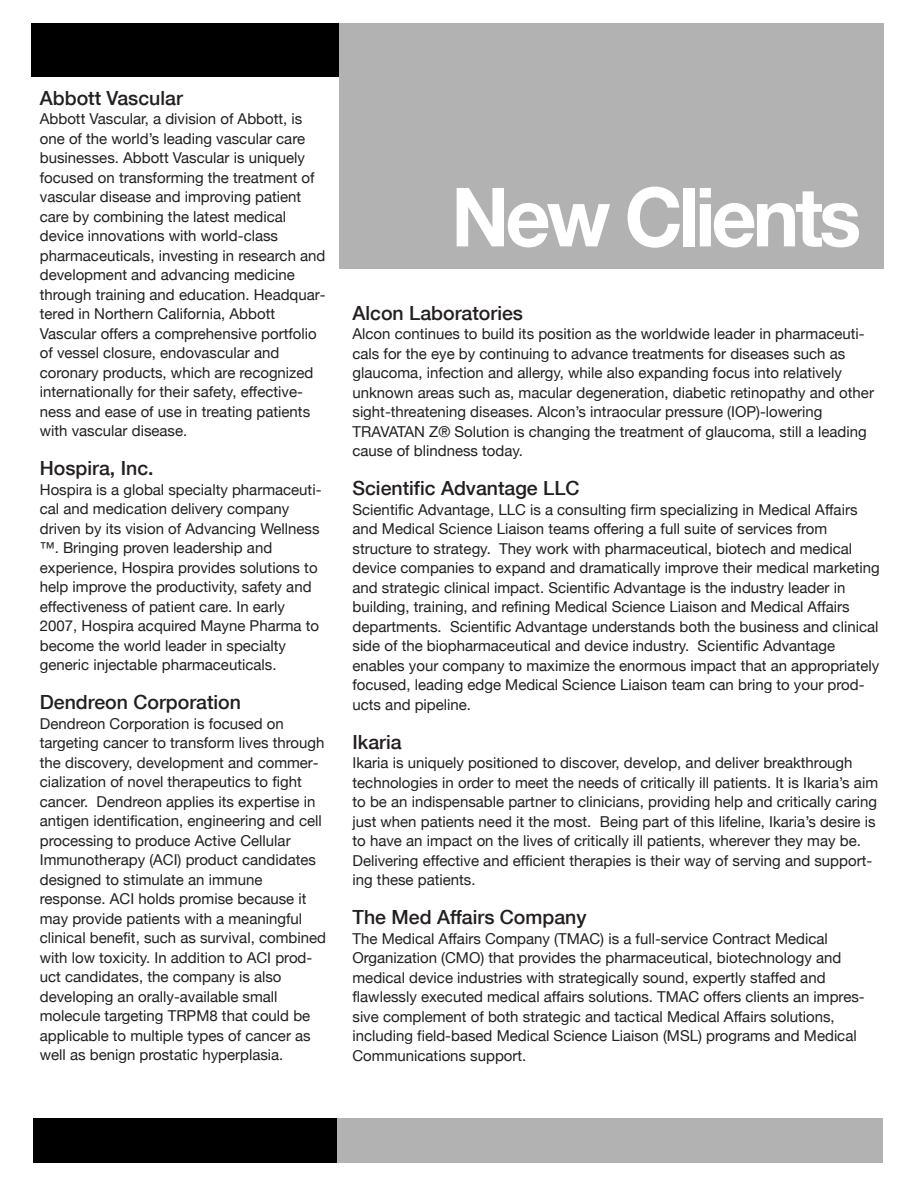
<style>
.page{position:relative;width:918px;height:1188px;background:#fff}
.page>*{position:absolute;margin:0;border:0;box-sizing:border-box;transform-origin:0 0}
.t1{font:700 81.75px "Helvetica Neue";letter-spacing:-.05em;color:#fff;scale:.96 1}
.t2{font:500 19.5px "Helvetica Neue";color:#231f20}
.t3{font:15px/19.5px "Helvetica Neue";color:#231f20}
</style>
<div class="page">
<div style="left:33px;top:1118px;width:305px;height:44px;background:#000"></div>
<div style="left:32px;top:23px;width:307px;height:53px;background:#000"></div>
<div style="left:339px;top:23px;width:545px;height:245px;background:#b3b2b2"></div>
<div style="left:338px;top:1118px;width:546px;height:44px;background:#b3b2b2"></div>
<h2 class="t2" style="left:40px;top:86px;width:145px">Abbott Vascular</h2>
<p class="t3" style="left:40px;top:109px;width:287px">Abbott Vascular, a division of Abbott, is one of the world’s leading vascular care businesses. Abbott Vascular is uniquely focused on transforming the treatment of vascular disease and improving patient care by combining the latest medical device innovations with world-class pharmaceuticals, investing in research and development and advancing medicine through training and education. Headquar&shy;tered in Northern California, Abbott Vascular offers a comprehensive portfolio of vessel closure, endovascular and coronary products, which are recognized internationally for their safety, effective&shy;ness and ease of use in treating patients with vascular disease.</p>
<h2 class="t2" style="left:40px;top:457px;width:115px">Hospira, Inc.</h2>
<p class="t3" style="left:40px;top:479px;width:283px">Hospira is a global specialty pharmaceuti&shy;cal and medication delivery company driven by its vision of Advancing Wellness ™. Bringing proven leadership and experience, Hospira provides solutions to help improve the productivity, safety and effectiveness of patient care. In early 2007, Hospira acquired Mayne Pharma to become the world leader in specialty generic injectable pharmaceuticals.</p>
<h2 class="t2" style="left:40px;top:691px;width:203px">Dendreon Corporation</h2>
<p class="t3" style="left:40px;top:713px;width:288px">Dendreon Corporation is focused on targeting cancer to transform lives through the discovery, development and commer&shy;cialization of novel therapeutics to fight cancer. Dendreon applies its expertise in antigen identification, engineering and cell processing to produce Active Cellular Immunotherapy (ACI) product candidates designed to stimulate an immune response. ACI holds promise because it may provide patients with a meaningful clinical benefit, such as survival, combined with low toxicity. In addition to ACI prod&shy;uct candidates, the company is also developing an orally-available small molecule targeting TRPM8 that could be applicable to multiple types of cancer as well as benign prostatic hyperplasia.</p>
<h1 class="t1" style="left:451px;top:167px;width:429px">New Clients</h1>
<h2 class="t2" style="left:352px;top:301px;width:172px">Alcon Laboratories</h2>
<p class="t3" style="left:352px;top:324px;width:523px">Alcon continues to build its position as the worldwide leader in pharmaceuti&shy;cals for the eye by continuing to advance treatments for diseases such as glaucoma, infection and allergy, while also expanding focus into relatively unknown areas such as, macular degeneration, diabetic retinopathy and other sight-threatening diseases. Alcon’s intraocular pressure (IOP)-lowering TRAVATAN Z® Solution is changing the treatment of glaucoma, still a leading cause of blindness today.</p>
<h2 class="t2" style="left:352px;top:477px;width:229px">Scientific Advantage LLC</h2>
<p class="t3" style="left:352px;top:500px;width:529px">Scientific Advantage, LLC is a consulting firm specializing in Medical Affairs and Medical Science Liaison teams offering a full suite of services from structure to strategy. They work with pharmaceutical, biotech and medical device companies to expand and dramatically improve their medical marketing and strategic clinical impact. Scientific Advantage is the industry leader in building, training, and refining Medical Science Liaison and Medical Affairs departments. Scientific Advantage understands both the business and clinical side of the biopharmaceutical and device industry. Scientific Advantage enables your company to maximize the enormous impact that an appropriately focused, leading edge Medical Science Liaison team can bring to your prod&shy;ucts and pipeline.</p>
<h2 class="t2" style="left:352px;top:730px;width:51px">Ikaria</h2>
<p class="t3" style="left:352px;top:753px;width:527px">Ikaria is uniquely positioned to discover, develop, and deliver breakthrough technologies in order to meet the needs of critically ill patients. It is Ikaria’s aim to be an indispensable partner to clinicians, providing help and critically caring just when patients need it the most. Being part of this lifeline, Ikaria’s desire is to have an impact on the lives of critically ill patients, wherever they may be.<br>Delivering effective and efficient therapies is their way of serving and support&shy;ing these patients.</p>
<h2 class="t2" style="left:352px;top:906px;width:236px">The Med Affairs Company</h2>
<p class="t3" style="left:352px;top:929px;width:514px">The Medical Affairs Company (TMAC) is a full-service Contract Medical Organization (CMO) that provides the pharmaceutical, biotechnology and medical device industries with strategically sound, expertly staffed and flawlessly executed medical affairs solutions. TMAC offers clients an impres&shy;sive complement of both strategic and tactical Medical Affairs solutions, including field-based Medical Science Liaison (MSL) programs and Medical Communications support.</p>
</div>
